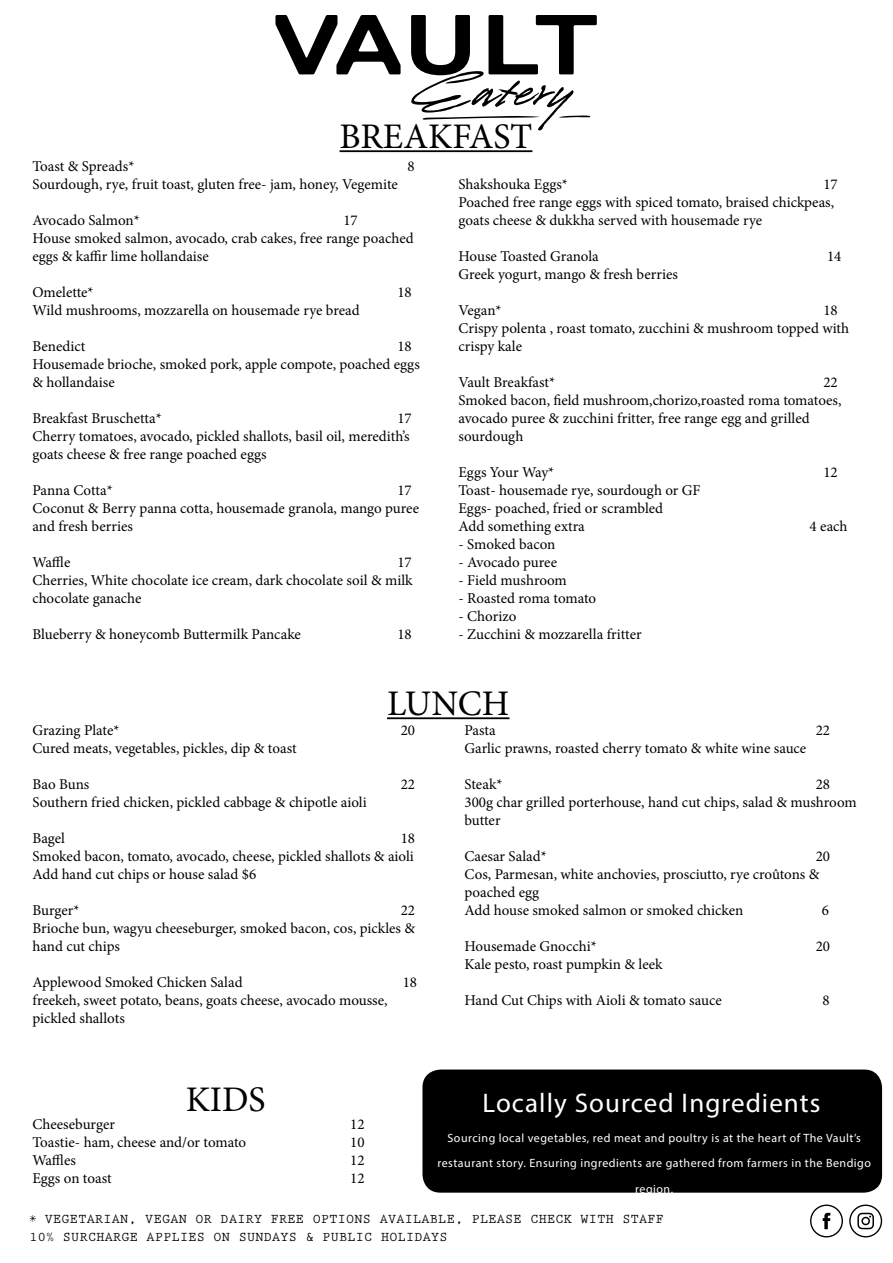
<style>
.page{position:relative;width:893px;height:1263px;background:#fff}
.page>*{position:absolute;margin:0;border:0;box-sizing:border-box;transform-origin:0 0}
.t1{font:36px "Minion Pro";color:#000}
.t2{font:27px "Myriad Pro";letter-spacing:.04em;color:#fff}
.t3{font:15px/18px "Minion Pro";color:#000}
.t4{font:700 13.5px "Prestige Elite Std";letter-spacing:.02em;color:#000}
.t5{font:12px/25.8px "Myriad Pro";letter-spacing:.04em;color:#fff;text-align:center}
</style>
<div class="page">
<svg style="left:275px;top:15px;width:322px;height:115px"></svg>
<div style="left:422px;top:1069px;width:460px;height:124px;background:#000;border-radius:18px"></div>
<hr style="left:340px;top:150px;width:192px;height:2px;background:#000">
<hr style="left:387px;top:717px;width:122px;height:2px;background:#000">
<svg style="left:823px;top:1213px;width:7px;height:16px"></svg>
<svg style="left:857px;top:1213px;width:17px;height:16px"></svg>
<div style="left:810px;top:1204px;width:33px;height:33px;border:1px solid #000;border-radius:50%"></div>
<div style="left:849px;top:1204px;width:33px;height:33px;border:1px solid #000;border-radius:50%"></div>
<svg style="left:29px;top:1215px;width:7px;height:7px"></svg>
<p class="t1" style="left:340px;top:112px;width:194px">BREAKFAST</p>
<p class="t3" style="left:32px;top:158px;width:103px">Toast &amp; Spreads*</p>
<p class="t3" style="left:408px;top:158px;width:9px">8</p>
<p class="t3" style="left:32px;top:176px;width:367px">Sourdough, rye, fruit toast, gluten free- jam, honey, Vegemite</p>
<p class="t3" style="left:32px;top:212px;width:109px">Avocado Salmon*</p>
<p class="t3" style="left:343px;top:212px;width:16px">17</p>
<p class="t3" style="left:32px;top:230px;width:383px">House smoked salmon, avocado, crab cakes, free range poached eggs &amp; kaffir lime hollandaise</p>
<p class="t3" style="left:32px;top:284px;width:63px">Omelette*</p>
<p class="t3" style="left:397px;top:284px;width:16px">18</p>
<p class="t3" style="left:32px;top:302px;width:329px">Wild mushrooms, mozzarella on housemade rye bread</p>
<p class="t3" style="left:32px;top:338px;width:55px">Benedict</p>
<p class="t3" style="left:397px;top:338px;width:16px">18</p>
<p class="t3" style="left:32px;top:356px;width:389px">Housemade brioche, smoked pork, apple compote, poached eggs &amp; hollandaise</p>
<p class="t3" style="left:32px;top:410px;width:131px">Breakfast Bruschetta*</p>
<p class="t3" style="left:397px;top:410px;width:16px">17</p>
<p class="t3" style="left:32px;top:428px;width:379px">Cherry tomatoes, avocado, pickled shallots, basil oil, meredith’s goats cheese &amp; free range poached eggs</p>
<p class="t3" style="left:32px;top:482px;width:82px">Panna Cotta*</p>
<p class="t3" style="left:397px;top:482px;width:16px">17</p>
<p class="t3" style="left:32px;top:500px;width:388px">Coconut &amp; Berry panna cotta, housemade granola, mango puree and fresh berries</p>
<p class="t3" style="left:32px;top:554px;width:39px">Waffle</p>
<p class="t3" style="left:397px;top:554px;width:16px">17</p>
<p class="t3" style="left:32px;top:572px;width:382px">Cherries, White chocolate ice cream, dark chocolate soil &amp; milk chocolate ganache</p>
<p class="t3" style="left:32px;top:626px;width:270px">Blueberry &amp; honeycomb Buttermilk Pancake</p>
<p class="t3" style="left:397px;top:626px;width:16px">18</p>
<p class="t3" style="left:458px;top:176px;width:111px">Shakshouka Eggs*</p>
<p class="t3" style="left:823px;top:176px;width:16px">17</p>
<p class="t3" style="left:458px;top:194px;width:377px">Poached free range eggs with spiced tomato, braised chickpeas, goats cheese &amp; dukkha served with housemade rye</p>
<p class="t3" style="left:458px;top:248px;width:142px">House Toasted Granola</p>
<p class="t3" style="left:827px;top:248px;width:16px">14</p>
<p class="t3" style="left:458px;top:266px;width:221px">Greek yogurt, mango &amp; fresh berries</p>
<p class="t3" style="left:458px;top:302px;width:45px">Vegan*</p>
<p class="t3" style="left:823px;top:302px;width:16px">18</p>
<p class="t3" style="left:458px;top:320px;width:392px">Crispy polenta , roast tomato, zucchini &amp; mushroom topped with crispy kale</p>
<p class="t3" style="left:458px;top:374px;width:98px">Vault Breakfast*</p>
<p class="t3" style="left:823px;top:374px;width:16px">22</p>
<p class="t3" style="left:458px;top:392px;width:384px">Smoked bacon, field mushroom,chorizo,roasted roma tomatoes, avocado puree &amp; zucchini fritter, free range egg and grilled</p>
<p class="t3" style="left:458px;top:428px;width:66px">sourdough</p>
<p class="t3" style="left:458px;top:464px;width:97px">Eggs Your Way*</p>
<p class="t3" style="left:823px;top:464px;width:16px">12</p>
<p class="t3" style="left:458px;top:482px;width:244px">Toast- housemade rye, sourdough or GF</p>
<p class="t3" style="left:458px;top:500px;width:206px">Eggs- poached, fried or scrambled</p>
<p class="t3" style="left:458px;top:518px;width:128px">Add something extra</p>
<p class="t3" style="left:810px;top:518px;width:39px">4 each</p>
<p class="t3" style="left:458px;top:536px;width:98px">- Smoked bacon</p>
<p class="t3" style="left:458px;top:554px;width:100px">- Avocado puree</p>
<p class="t3" style="left:458px;top:572px;width:110px">- Field mushroom</p>
<p class="t3" style="left:458px;top:590px;width:139px">- Roasted roma tomato</p>
<p class="t3" style="left:458px;top:608px;width:59px">- Chorizo</p>
<p class="t3" style="left:458px;top:626px;width:185px">- Zucchini &amp; mozzarella fritter</p>
<p class="t1" style="left:387px;top:679px;width:124px">LUNCH</p>
<p class="t3" style="left:32px;top:722px;width:89px">Grazing Plate*</p>
<p class="t3" style="left:401px;top:722px;width:16px">20</p>
<p class="t3" style="left:32px;top:740px;width:266px">Cured meats, vegetables, pickles, dip &amp; toast</p>
<p class="t3" style="left:32px;top:776px;width:58px">Bao Buns</p>
<p class="t3" style="left:401px;top:776px;width:16px">22</p>
<p class="t3" style="left:32px;top:794px;width:336px">Southern fried chicken, pickled cabbage &amp; chipotle aioli</p>
<p class="t3" style="left:32px;top:830px;width:34px">Bagel</p>
<p class="t3" style="left:401px;top:830px;width:16px">18</p>
<p class="t3" style="left:32px;top:848px;width:383px">Smoked bacon, tomato, avocado, cheese, pickled shallots &amp; aioli</p>
<p class="t3" style="left:32px;top:866px;width:225px">Add hand cut chips or house salad $6</p>
<p class="t3" style="left:32px;top:902px;width:49px">Burger*</p>
<p class="t3" style="left:401px;top:902px;width:16px">22</p>
<p class="t3" style="left:32px;top:920px;width:384px">Brioche bun, wagyu cheeseburger, smoked bacon, cos, pickles &amp; hand cut chips</p>
<p class="t3" style="left:32px;top:974px;width:212px">Applewood Smoked Chicken Salad</p>
<p class="t3" style="left:403px;top:974px;width:16px">18</p>
<p class="t3" style="left:32px;top:992px;width:357px">freekeh, sweet potato, beans, goats cheese, avocado mousse, pickled shallots</p>
<p class="t3" style="left:464px;top:722px;width:33px">Pasta</p>
<p class="t3" style="left:816px;top:722px;width:16px">22</p>
<p class="t3" style="left:464px;top:740px;width:343px">Garlic prawns, roasted cherry tomato &amp; white wine sauce</p>
<p class="t3" style="left:464px;top:776px;width:40px">Steak*</p>
<p class="t3" style="left:816px;top:776px;width:16px">28</p>
<p class="t3" style="left:464px;top:794px;width:394px">300g char grilled porterhouse, hand cut chips, salad &amp; mushroom butter</p>
<p class="t3" style="left:464px;top:848px;width:84px">Caesar Salad*</p>
<p class="t3" style="left:816px;top:848px;width:16px">20</p>
<p class="t3" style="left:464px;top:866px;width:356px">Cos, Parmesan, white anchovies, prosciutto, rye croûtons &amp; poached egg</p>
<p class="t3" style="left:464px;top:902px;width:280px">Add house smoked salmon or smoked chicken</p>
<p class="t3" style="left:822px;top:902px;width:9px">6</p>
<p class="t3" style="left:464px;top:938px;width:134px">Housemade Gnocchi*</p>
<p class="t3" style="left:816px;top:938px;width:16px">20</p>
<p class="t3" style="left:464px;top:956px;width:200px">Kale pesto, roast pumpkin &amp; leek</p>
<p class="t3" style="left:464px;top:992px;width:259px">Hand Cut Chips with Aioli &amp; tomato sauce</p>
<p class="t3" style="left:823px;top:992px;width:9px">8</p>
<p class="t1" style="left:186px;top:1075px;width:82px">KIDS</p>
<p class="t2" style="left:483px;top:1086px;width:340px">Locally Sourced Ingredients</p>
<p class="t3" style="left:32px;top:1115px;width:84px">Cheeseburger</p>
<p class="t3" style="left:350px;top:1115px;width:16px">12</p>
<p class="t3" style="left:32px;top:1133px;width:215px">Toastie- ham, cheese and/or tomato</p>
<p class="t3" style="left:350px;top:1133px;width:16px">10</p>
<p class="t3" style="left:32px;top:1151px;width:45px">Waffles</p>
<p class="t3" style="left:350px;top:1151px;width:16px">12</p>
<p class="t3" style="left:32px;top:1169px;width:81px">Eggs on toast</p>
<p class="t3" style="left:350px;top:1169px;width:16px">12</p>
<p class="t4" style="left:45px;top:1212px;width:621px">VEGETARIAN, VEGAN OR DAIRY FREE OPTIONS AVAILABLE, PLEASE CHECK WITH STAFF</p>
<p class="t4" style="left:29px;top:1229px;width:420px">10% SURCHARGE APPLIES ON SUNDAYS &amp; PUBLIC HOLIDAYS</p>
<p class="t5" style="left:437px;top:1124px;width:435px">Sourcing local vegetables, red meat and poultry is at the heart of The Vault’s restaurant story. Ensuring ingredients are gathered from farmers in the Bendigo region.</p>
</div>
